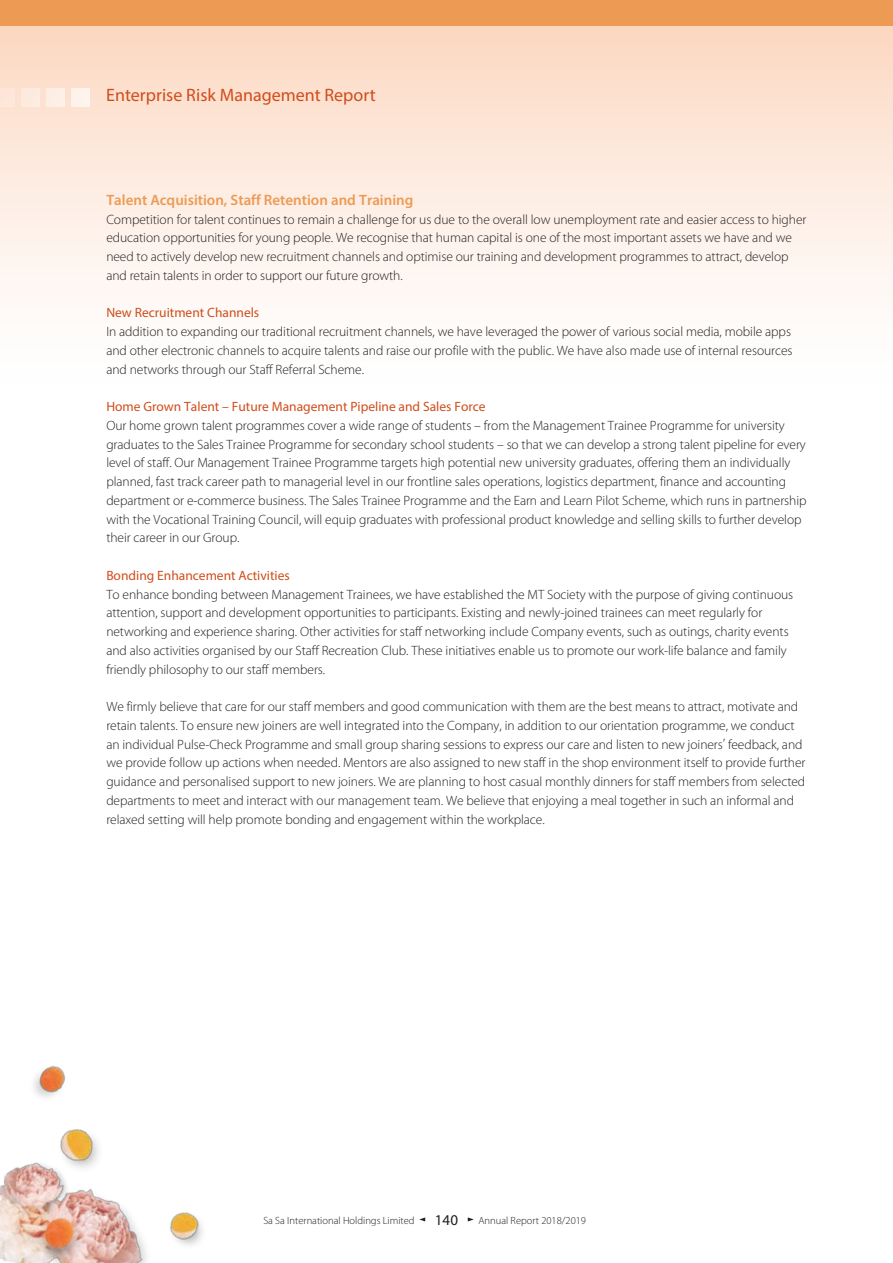
<style>
.page{position:relative;width:893px;height:1263px;background:#fff}
.page>*{position:absolute;margin:0;border:0;box-sizing:border-box;transform-origin:0 0}
.t1{font:18px "Myriad Pro";color:#d04d1b}
.t2{font:600 15px "Myriad Pro";color:#ed9b54}
.t3{font:15px "Myriad Pro";color:#231f20}
.t4{font:300 13.5px/18.8px "Myriad Pro";letter-spacing:-.005em;color:#231f20}
.t5{font:13.5px "Myriad Pro";color:#d04d1b}
.t6{font:300 10.5px "Myriad Pro";color:#231f20}
</style>
<div class="page">
<div style="left:0;top:0;width:893px;height:429px;background:linear-gradient(to bottom,#fcd7c1,#fff)"></div>
<div style="left:0;top:0;width:893px;height:26px;background:#ed9b54"></div>
<div style="left:0;top:89px;width:15px;height:18px;background:#fde7d9"></div>
<div style="left:22px;top:89px;width:18px;height:18px;background:#fdeadf"></div>
<div style="left:46px;top:89px;width:18px;height:18px;background:#fdefe6"></div>
<div style="left:71px;top:89px;width:18px;height:18px;background:#fef3ed"></div>
<img style="left:0;top:1065px;width:426px;height:198px">
<svg style="left:419px;top:1217px;width:6px;height:4px"></svg>
<svg style="left:468px;top:1217px;width:6px;height:4px"></svg>
<h1 class="t1" style="left:106px;top:84px;width:271px">Enterprise Risk Management Report</h1>
<p class="t2" style="left:106px;top:190px;width:309px">Talent Acquisition, Staff Retention and Training</p>
<p class="t4" style="left:106px;top:210px;width:702px">Competition for talent continues to remain a challenge for us due to the overall low unemployment rate and easier access to higher education opportunities for young people. We recognise that human capital is one of the most important assets we have and we need to actively develop new recruitment channels and optimise our training and development programmes to attract, develop and retain talents in order to support our future growth.</p>
<p class="t5" style="left:106px;top:304px;width:154px">New Recruitment Channels</p>
<p class="t4" style="left:106px;top:322px;width:688px;text-align:justify">In addition to expanding our traditional recruitment channels, we have leveraged the power of various social media, mobile apps and other electronic channels to acquire talents and raise our profile with the public. We have also made use of internal resources and networks through our Staff Referral Scheme.</p>
<p class="t5" style="left:106px;top:398px;width:381px">Home Grown Talent – Future Management Pipeline and Sales Force</p>
<p class="t4" style="left:106px;top:416px;width:702px">Our home grown talent programmes cover a wide range of students – from the Management Trainee Programme for university graduates to the Sales Trainee Programme for secondary school students – so that we can develop a strong talent pipeline for every level of staff. Our Management Trainee Programme targets high potential new university graduates, offering them an individually planned, fast track career path to managerial level in our frontline sales operations, logistics department, finance and accounting department or e-commerce business. The Sales Trainee Programme and the Earn and Learn Pilot Scheme, which runs in partnership with the Vocational Training Council, will equip graduates with professional product knowledge and selling skills to further develop their career in our Group.</p>
<p class="t5" style="left:106px;top:567px;width:185px">Bonding Enhancement Activities</p>
<p class="t4" style="left:106px;top:585px;width:688px">To enhance bonding between Management Trainees, we have established the MT Society with the purpose of giving continuous attention, support and development opportunities to participants. Existing and newly-joined trainees can meet regularly for networking and experience sharing. Other activities for staff networking include Company events, such as outings, charity events and also activities organised by our Staff Recreation Club. These initiatives enable us to promote our work-life balance and family friendly philosophy to our staff members.</p>
<p class="t4" style="left:106px;top:697px;width:701px">We firmly believe that care for our staff members and good communication with them are the best means to attract, motivate and retain talents. To ensure new joiners are well integrated into the Company, in addition to our orientation programme, we conduct an individual Pulse-Check Programme and small group sharing sessions to express our care and listen to new joiners’ feedback, and we provide follow up actions when needed. Mentors are also assigned to new staff in the shop environment itself to provide further guidance and personalised support to new joiners. We are planning to host casual monthly dinners for staff members from selected departments to meet and interact with our management team. We believe that enjoying a meal together in such an informal and relaxed setting will help promote bonding and engagement within the workplace.</p>
<p class="t6" style="left:263px;top:1214px;width:153px">Sa Sa International Holdings Limited</p>
<p class="t3" style="left:435px;top:1211px;width:25px">140</p>
<p class="t6" style="left:478px;top:1214px;width:109px">Annual Report 2018/2019</p>
</div>
